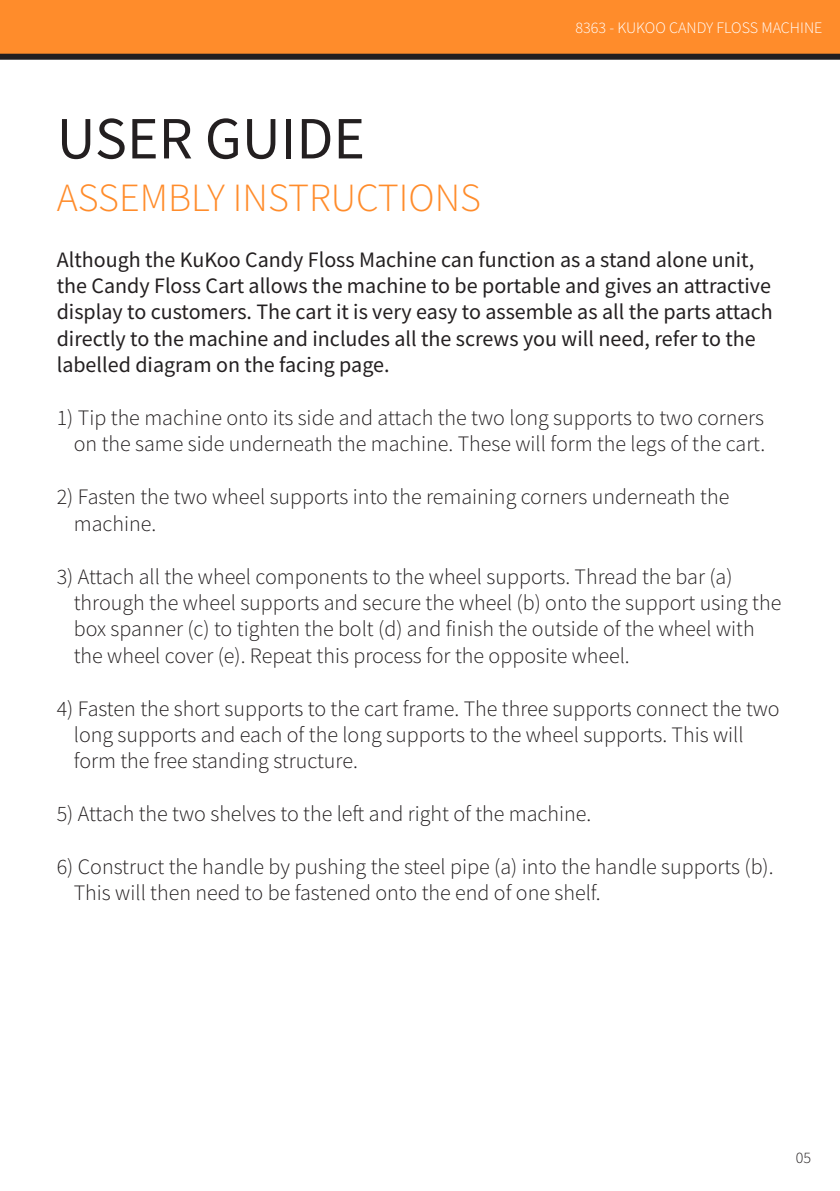
<style>
.page{position:relative;width:840px;height:1191px;background:#fff}
.page>*{position:absolute;margin:0;border:0;box-sizing:border-box;transform-origin:0 0}
.t1{font:60px "Source Sans Pro";color:#231f20}
.t2{font:300 40px "Source Sans Pro";color:#ff8c2b}
.t3{font:300 22px/26.4px "Source Sans Pro";color:#231f20}
.t4{font:22px/26.4px "Source Sans Pro";color:#231f20}
.t5{font:300 16px "Source Sans Pro";color:#fff}
.t6{font:300 16px "Source Sans Pro";color:#231f20}
</style>
<div class="page">
<div style="left:0;top:0;width:839px;height:57px;background:#ff8c2b"></div>
<div style="left:0;top:54px;width:839px;height:6px;background:#231f20"></div>
<p class="t1" style="left:57px;top:100px;width:309px">USER GUIDE</p>
<p class="t2" style="left:57px;top:173px;width:425px">ASSEMBLY INSTRUCTIONS</p>
<p class="t5" style="left:575px;top:18px;width:248px">8363 - KUKOO CANDY FLOSS MACHINE</p>
<p class="t4" style="left:57px;top:246px;width:717px">Although the KuKoo Candy Floss Machine can function as a stand alone unit, the Candy Floss Cart allows the machine to be portable and gives an attractive display to customers. The cart it is very easy to assemble as all the parts attach directly to the machine and includes all the screws you will need, refer to the labelled diagram on the facing page.</p>
<p class="t3" style="left:57px;top:404px;width:709px;text-align:right">1) Tip the machine onto its side and attach the two long supports to two corners on the same side underneath the machine. These will form the legs of the cart.</p>
<p class="t3" style="left:74px;top:484px;width:656px;text-indent:-17px">2) Fasten the two wheel supports into the remaining corners underneath the machine.</p>
<p class="t3" style="left:74px;top:563px;width:708px;text-indent:-17px">3) Attach all the wheel components to the wheel supports. Thread the bar (a) through the wheel supports and secure the wheel (b) onto the support using the box spanner (c) to tighten the bolt (d) and finish the outside of the wheel with the wheel cover (e). Repeat this process for the opposite wheel.</p>
<p class="t3" style="left:74px;top:695px;width:707px;text-indent:-17px">4) Fasten the short supports to the cart frame. The three supports connect the two long supports and each of the long supports to the wheel supports. This will form the free standing structure.</p>
<p class="t3" style="left:57px;top:800px;width:536px">5) Attach the two shelves to the left and right of the machine.</p>
<p class="t3" style="left:74px;top:853px;width:701px;text-indent:-17px">6) Construct the handle by pushing the steel pipe (a) into the handle supports (b).<br>This will then need to be fastened onto the end of one shelf.</p>
<p class="t6" style="left:795px;top:1147px;width:17px">05</p>
</div>
